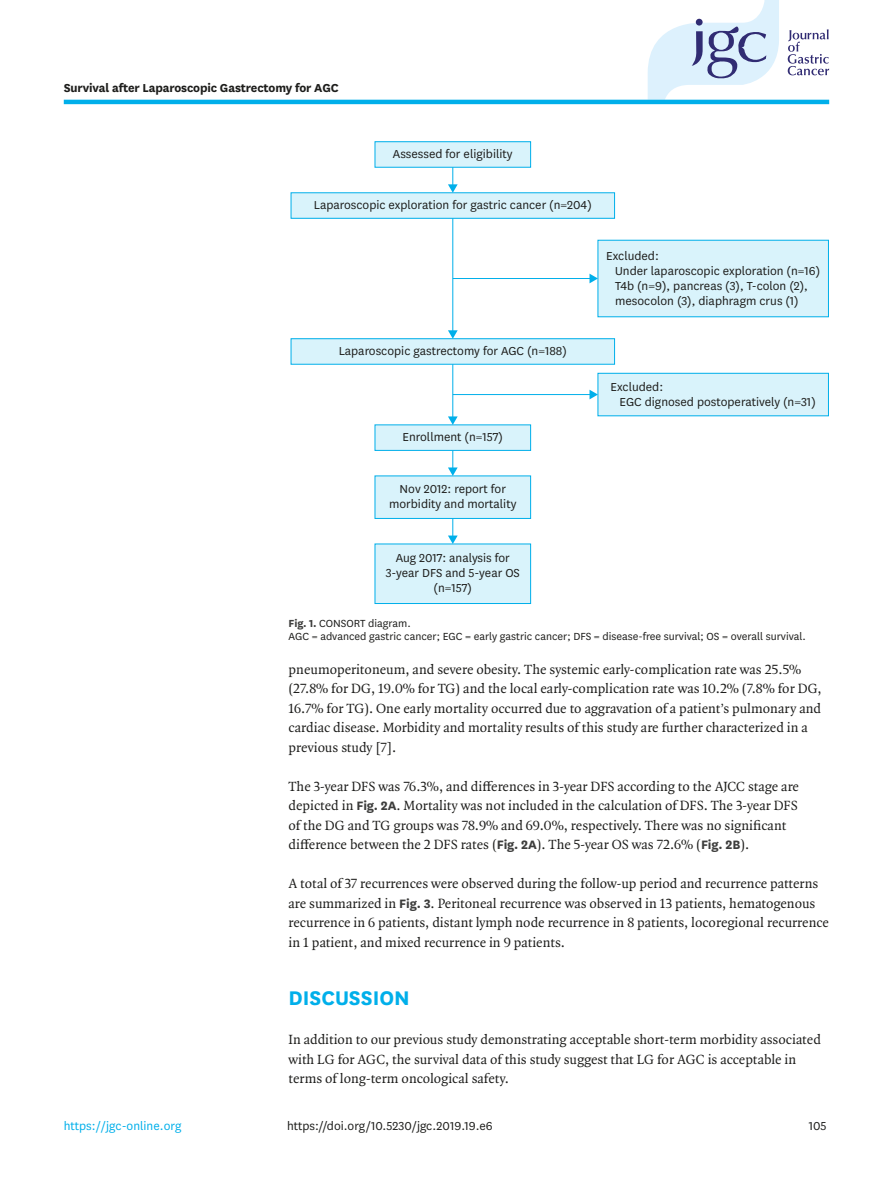
<style>
.page{position:relative;width:893px;height:1191px;background:#fff}
.page>*{position:absolute;margin:0;border:0;box-sizing:border-box;transform-origin:0 0}
.body_title1{font:700 23.1px "National";color:#00afea}
.body_p{font:14.25px/19.5px "Quadraat OT";color:#1d1d1b}
.body_p_first{font:14.25px/19.5px "Quadraat OT";color:#1d1d1b}
.doi_running_footer{font:13.5px/15px "National";color:#1d1d1b;text-align:center}
.alt-title-type{font:700 13.5px "National";letter-spacing:-.01em;color:#1d1d1b}
.t1{font:13.5px "National";color:#00afea}
.fig_caption{font:12px/13.5px "National";color:#1d1d1b}
.s1{font-weight:700;color:#3d3d3c}
.s2{font-family:"National";font-weight:700;color:#3d3d3c}
</style>
<div class="page">
<svg style="left:648px;top:0;width:131px;height:100px"></svg>
<svg style="left:788px;top:29px;width:41px;height:46px"></svg>
<hr style="left:64px;top:100px;width:765px;height:4px;background:#00afea">
<svg style="left:448px;top:168px;width:10px;height:24px"></svg>
<svg style="left:448px;top:451px;width:10px;height:24px"></svg>
<div style="left:375px;top:142px;width:156px;height:25px;background:#d9f3fb"></div>
<div style="left:375px;top:141px;width:156px;height:27px;border:1px solid #00afea"></div>
<div style="left:291px;top:193px;width:324px;height:25px;background:#d9f3fb"></div>
<div style="left:291px;top:192px;width:324px;height:27px;border:1px solid #00afea"></div>
<hr style="left:452px;top:364px;width:1px;height:54px;background:#00afea">
<svg style="left:448px;top:416px;width:10px;height:8px"></svg>
<div style="left:375px;top:425px;width:156px;height:25px;background:#d9f3fb"></div>
<div style="left:375px;top:424px;width:156px;height:27px;border:1px solid #00afea"></div>
<div style="left:375px;top:476px;width:156px;height:42px;background:#d9f3fb"></div>
<div style="left:375px;top:475px;width:156px;height:44px;border:1px solid #00afea"></div>
<svg style="left:448px;top:518px;width:10px;height:25px"></svg>
<div style="left:375px;top:544px;width:156px;height:59px;background:#d9f3fb"></div>
<div style="left:375px;top:543px;width:156px;height:61px;border:1px solid #00afea"></div>
<hr style="left:452px;top:218px;width:1px;height:114px;background:#00afea">
<svg style="left:448px;top:330px;width:10px;height:8px"></svg>
<hr style="left:453px;top:278px;width:138px;height:1px;background:#00afea">
<svg style="left:589px;top:274px;width:9px;height:9px"></svg>
<div style="left:291px;top:339px;width:324px;height:25px;background:#d9f3fb"></div>
<div style="left:291px;top:338px;width:324px;height:26px;border:1px solid #00afea"></div>
<div style="left:598px;top:240px;width:230px;height:77px;background:#d9f3fb"></div>
<div style="left:598px;top:240px;width:231px;height:77px;border:1px solid #00afea"></div>
<hr style="left:453px;top:394px;width:138px;height:1px;background:#00afea">
<svg style="left:589px;top:390px;width:9px;height:9px"></svg>
<div style="left:598px;top:373px;width:230px;height:43px;background:#d9f3fb"></div>
<div style="left:598px;top:373px;width:231px;height:43px;border:1px solid #00afea"></div>
<p class="alt-title-type" style="left:64px;top:78px;width:276px">Survival after Laparoscopic Gastrectomy for AGC</p>
<p class="doi_running_footer" style="left:393px;top:146px;width:121px">Assessed for eligibility</p>
<p class="doi_running_footer" style="left:314px;top:197px;width:279px">Laparoscopic exploration for gastric cancer (n=204)</p>
<p class="doi_running_footer" style="left:339px;top:343px;width:230px">Laparoscopic gastrectomy for AGC (n=188)</p>
<p class="doi_running_footer" style="left:403px;top:429px;width:102px">Enrollment (n=157)</p>
<p class="doi_running_footer" style="left:389px;top:481px;width:129px">Nov 2012: report for morbidity and mortality</p>
<p class="doi_running_footer" style="left:615px;top:247px;width:206px;text-align:left;text-indent:-9px">Excluded:<br>Under laparoscopic exploration (n=16)<br>T4b (n=9), pancreas (3), T-colon (2), mesocolon (3), diaphragm crus (1)</p>
<p class="doi_running_footer" style="left:620px;top:378px;width:198px;text-align:left;text-indent:-9px">Excluded:<br>EGC dignosed postoperatively (n=31)</p>
<p class="doi_running_footer" style="left:386px;top:550px;width:136px">Aug 2017: analysis for<br>3-year DFS and 5-year OS (n=157)</p>
<p class="fig_caption" style="left:289px;top:615px;width:519px"><span class="s1">Fig. 1.</span> CONSORT diagram.<br>AGC = advanced gastric cancer; EGC = early gastric cancer; DFS = disease-free survival; OS = overall survival.</p>
<p class="body_p" style="left:289px;top:659px;width:535px">pneumoperitoneum, and severe obesity. The systemic early-complication rate was 25.5% (27.8% for DG, 19.0% for TG) and the local early-complication rate was 10.2% (7.8% for DG, 16.7% for TG). One early mortality occurred due to aggravation of a patient’s pulmonary and cardiac disease. Morbidity and mortality results of this study are further characterized in a previous study [7].</p>
<p class="body_p" style="left:289px;top:776px;width:512px">The 3-year DFS was 76.3%, and differences in 3-year DFS according to the AJCC stage are depicted in <span class="s2">Fig. 2A</span>. Mortality was not included in the calculation of DFS. The 3-year DFS of the DG and TG groups was 78.9% and 69.0%, respectively. There was no significant difference between the 2 DFS rates (<span class="s2">Fig. 2A</span>). The 5-year OS was 72.6% (<span class="s2">Fig. 2B</span>).</p>
<p class="body_p" style="left:289px;top:874px;width:542px">A total of 37 recurrences were observed during the follow-up period and recurrence patterns are summarized in <span class="s2">Fig. 3</span>. Peritoneal recurrence was observed in 13 patients, hematogenous recurrence in 6 patients, distant lymph node recurrence in 8 patients, locoregional recurrence in 1 patient, and mixed recurrence in 9 patients.</p>
<p class="body_title1" style="left:289px;top:982px;width:123px">DISCUSSION</p>
<p class="body_p_first" style="left:289px;top:1030px;width:534px">In addition to our previous study demonstrating acceptable short-term morbidity associated with LG for AGC, the survival data of this study suggest that LG for AGC is acceptable in terms of long-term oncological safety.</p>
<p class="t1" style="left:64px;top:1116px;width:119px">https://jgc-online.org</p>
<p class="doi_running_footer" style="left:287px;top:1117px;width:207px">https://doi.org/10.5230/jgc.2019.19.e6</p>
<p class="doi_running_footer" style="left:809px;top:1117px;width:19px">105</p>
</div>
